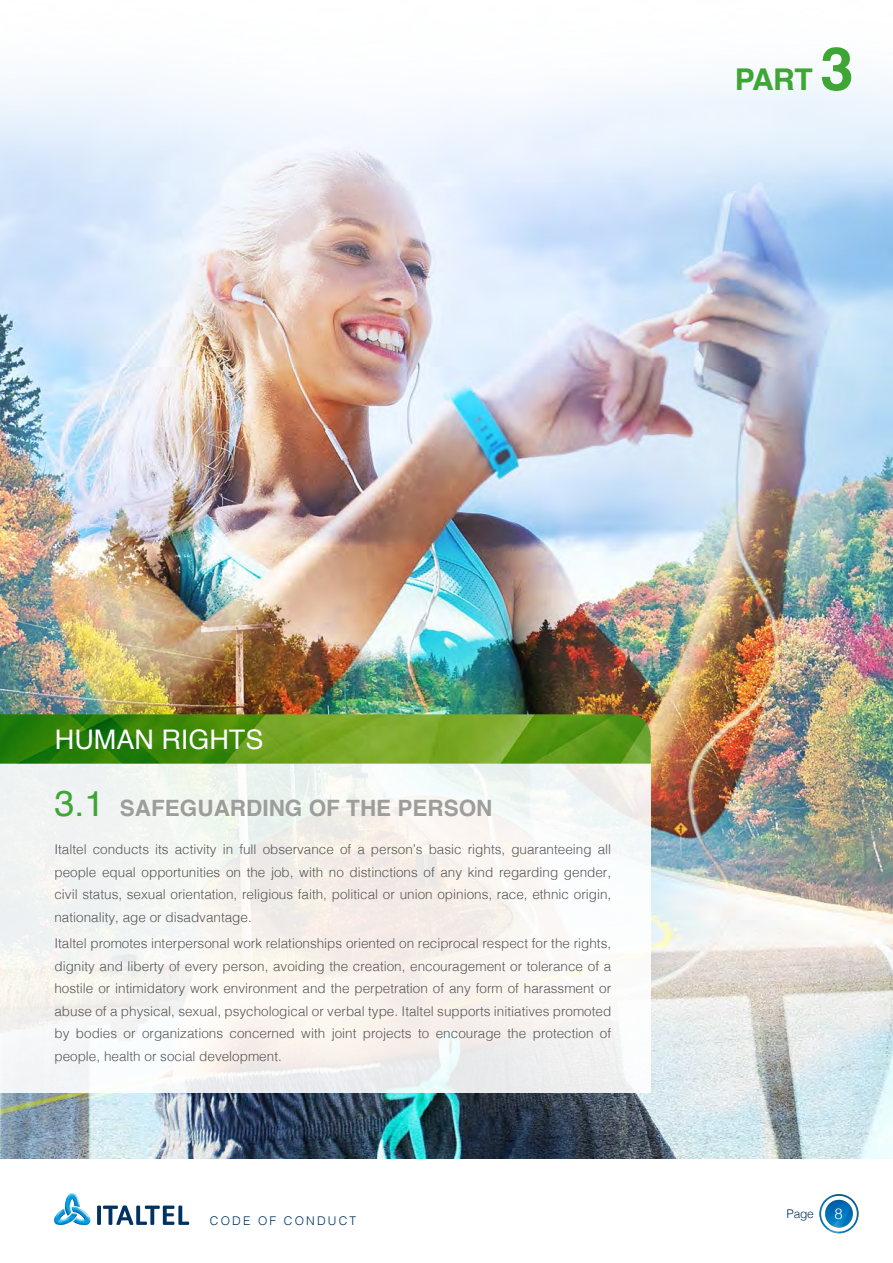
<style>
.page{position:relative;width:893px;height:1263px;background:#fff}
.page>*{position:absolute;margin:0;border:0;box-sizing:border-box;transform-origin:0 0}
.t1{font:700 30px "Helvetica";color:#3fa535}
.t2{font:27px "Helvetica";color:#fff}
.t3{font:700 22.5px "Helvetica";color:#9d9d9c}
.t4{font:300 15px "Helvetica";color:#fff}
.t5{font:300 13.5px/22.5px "Helvetica";color:#575756;text-align:justify}
.t6{font:300 12px "Helvetica";letter-spacing:.18em;color:#003361}
.s1{font-size:60px}
.s2{font-weight:400;font-size:36px;color:#3fa535}
</style>
<div class="page">
<img style="left:0;top:76px;width:893px;height:1083px">
<svg style="left:0;top:76px;width:1px;height:179px"></svg>
<svg style="left:0;top:1148px;width:189px;height:77px"></svg>
<img style="left:54px;top:1193px;width:37px;height:33px">
<img style="left:819px;top:1194px;width:40px;height:39px;border-radius:20px">
<svg style="left:821px;top:1196px;width:36px;height:35px"></svg>
<img style="left:825px;top:1200px;width:28px;height:27px;border-radius:14px">
<div style="left:0;top:763px;width:651px;height:330px;background:linear-gradient(to right,#f3f3f0,#f7f4f2)"></div>
<img style="left:0;top:714px;width:651px;height:49px">
<h1 class="t1" style="left:735px;top:55px;width:120px">PART <span class="s1">3</span></h1>
<h2 class="t2" style="left:55px;top:719px;width:210px">HUMAN RIGHTS</h2>
<h3 class="t3" style="left:54px;top:790px;width:440px"><span class="s2">3.1</span> SAFEGUARDING OF THE PERSON</h3>
<p class="t5" style="left:54px;top:837px;width:558px">Italtel conducts its activity in full observance of a person’s basic rights, guaranteeing all people equal opportunities on the job, with no distinctions of any kind regarding gender, civil status, sexual orientation, religious faith, political or union opinions, race, ethnic origin, nationality, age or disadvantage.</p>
<p class="t5" style="left:54px;top:931px;width:558px">Italtel promotes interpersonal work relationships oriented on reciprocal respect for the rights, dignity and liberty of every person, avoiding the creation, encouragement or tolerance of a hostile or intimidatory work environment and the perpetration of any form of harassment or abuse of a physical, sexual, psychological or verbal type. Italtel supports initiatives promoted by bodies or organizations concerned with joint projects to encourage the protection of people, health or social development.</p>
<p class="t6" style="left:210px;top:1210px;width:148px">CODE OF CONDUCT</p>
<p class="t6" style="left:787px;top:1203px;width:29px">Page</p>
<p class="t4" style="left:834px;top:1201px;width:10px">8</p>
</div>
